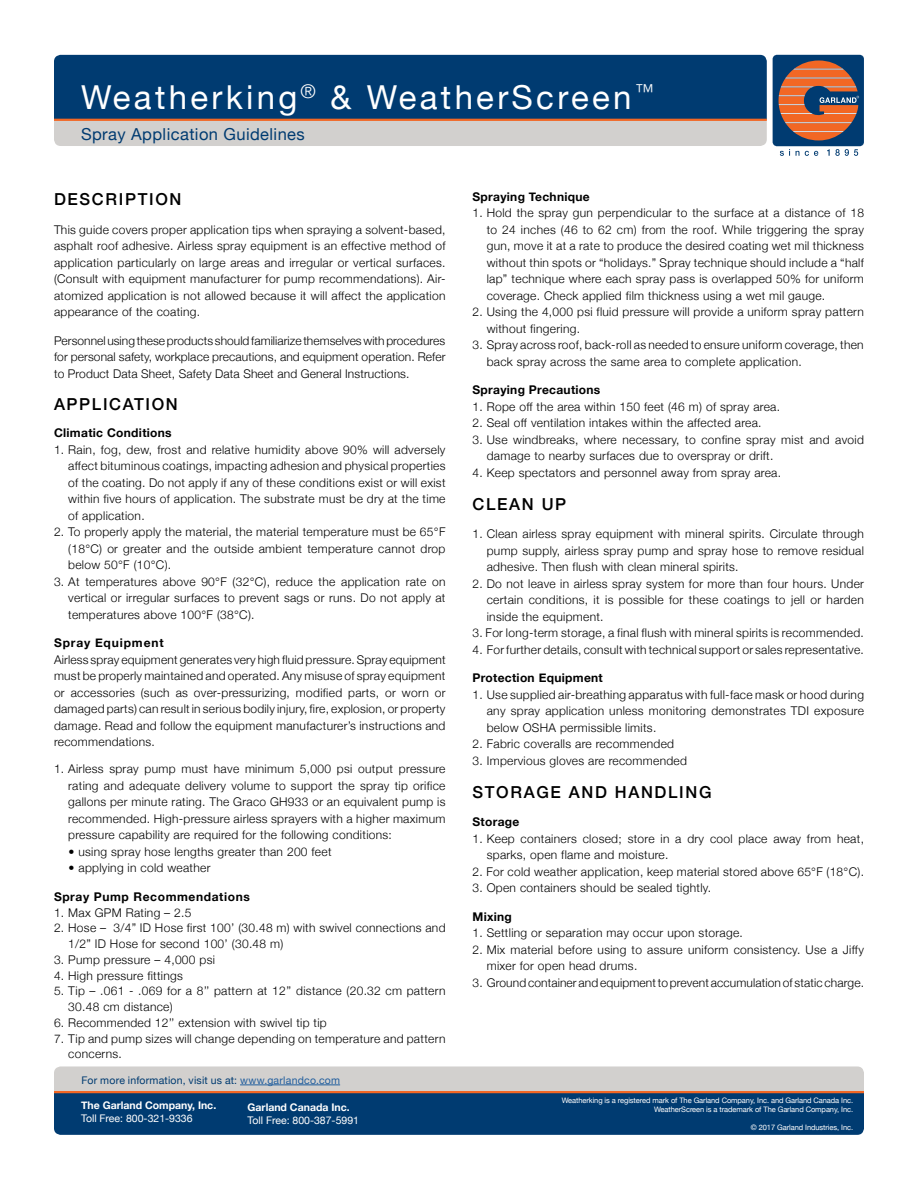
<style>
.page{position:relative;width:918px;height:1188px;background:#fff}
.page>*{position:absolute;margin:0;border:0;box-sizing:border-box;transform-origin:0 0}
.t1{font:33px "Helvetica Neue";letter-spacing:.1em;color:#fff}
.t2{font:500 16.5px "Helvetica Neue";letter-spacing:.1em;color:#000}
.t3{font:16.5px "Helvetica Neue";letter-spacing:.025em;color:#003b71}
.t4{font:300 12px/16.5px "Helvetica Neue";letter-spacing:.025em;color:#000;text-align:justify}
.t5{font:700 12px "Helvetica Neue";letter-spacing:.025em;color:#000}
.t6{font:700 12px "Helvetica Neue";letter-spacing:.05em;color:#000}
.t7{font:700 12px "Helvetica Neue";letter-spacing:.075em;color:#000}
.t8{font:10.5px "Helvetica Neue";letter-spacing:.02em;color:#003b71}
.t9{font:10.5px "Helvetica Neue";color:#fff}
.t10{font:700 10.5px "Helvetica Neue";color:#fff}
.t11{font:7.5px/9px "Helvetica Neue";letter-spacing:-.01em;color:#fff;text-align:right}
.s1{color:#215e9e}
</style>
<div class="page">
<div style="left:54px;top:55px;width:713px;height:64px;background:#003b71"></div>
<div style="left:54px;top:121px;width:713px;height:25px;background:#d2d0ce"></div>
<hr style="left:54px;top:119px;width:713px;height:2px;background:#f26724">
<svg style="left:54px;top:1066px;width:810px;height:69px;background:#4f7393"></svg>
<hr style="left:54px;top:1091px;width:810px;height:2px;background:#f26724">
<hr style="left:240px;top:1085px;width:100px;height:1px;background:#215e9e">
<svg style="left:773px;top:55px;width:91px;height:101px;background:#806665"></svg>
<h1 class="t1" style="left:81px;top:78px;width:574px">Weatherking<sup>®</sup> &amp; WeatherScreen<sup>™</sup></h1>
<h2 class="t3" style="left:81px;top:124px;width:225px">Spray Application Guidelines</h2>
<h2 class="t2" style="left:54px;top:186px;width:129px">DESCRIPTION</h2>
<p class="t4" style="left:54px;top:221px;width:393px">This guide covers proper application tips when spraying a solvent-based, asphalt roof adhesive. Airless spray equipment is an effective method of application particularly on large areas and irregular or vertical surfaces. (Consult with equipment manufacturer for pump recommendations). Air&shy;atomized application is not allowed because it will affect the application appearance of the coating.</p>
<p class="t4" style="left:54px;top:332px;width:393px">Personnel using these products should familiarize themselves with procedures for personal safety, workplace precautions, and equipment operation. Refer to Product Data Sheet, Safety Data Sheet and General Instructions.</p>
<h2 class="t2" style="left:54px;top:391px;width:125px">APPLICATION</h2>
<p class="t5" style="left:54px;top:426px;width:119px">Climatic Conditions</p>
<p class="t4" style="left:68px;top:441px;width:379px;text-indent:-14px">1. Rain, fog, dew, frost and relative humidity above 90% will adversely affect bituminous coatings, impacting adhesion and physical properties of the coating. Do not apply if any of these conditions exist or will exist within five hours of application. The substrate must be dry at the time of application.</p>
<p class="t4" style="left:68px;top:524px;width:379px;text-indent:-14px">2. To properly apply the material, the material temperature must be 65°F (18°C) or greater and the outside ambient temperature cannot drop below 50°F (10°C).</p>
<p class="t4" style="left:68px;top:573px;width:379px;text-indent:-14px">3. At temperatures above 90°F (32°C), reduce the application rate on vertical or irregular surfaces to prevent sags or runs. Do not apply at temperatures above 100°F (38°C).</p>
<p class="t7" style="left:54px;top:636px;width:111px">Spray Equipment</p>
<p class="t4" style="left:54px;top:651px;width:393px">Airless spray equipment generates very high fluid pressure. Spray equipment must be properly maintained and operated. Any misuse of spray equipment or accessories (such as over-pressurizing, modified parts, or worn or damaged parts) can result in serious bodily injury, fire, explosion, or property damage. Read and follow the equipment manufacturer’s instructions and recommendations.</p>
<p class="t4" style="left:68px;top:761px;width:379px;text-indent:-14px">1. Airless spray pump must have minimum 5,000 psi output pressure rating and adequate delivery volume to support the spray tip orifice gallons per minute rating. The Graco GH933 or an equivalent pump is recommended. High-pressure airless sprayers with a higher maximum pressure capability are required for the following conditions:</p>
<p class="t4" style="left:69px;top:843px;width:265px">• using spray hose lengths greater than 200 feet</p>
<p class="t4" style="left:69px;top:860px;width:143px">• applying in cold weather</p>
<p class="t6" style="left:54px;top:889px;width:197px">Spray Pump Recommendations</p>
<p class="t4" style="left:54px;top:904px;width:139px">1. Max GPM Rating – 2.5</p>
<p class="t4" style="left:68px;top:920px;width:379px;line-height:15.8px;text-indent:-14px">2. Hose – 3/4” ID Hose first 100’ (30.48 m) with swivel connections and<br>1/2” ID Hose for second 100’ (30.48 m)</p>
<p class="t4" style="left:54px;top:951px;width:163px">3. Pump pressure – 4,000 psi</p>
<p class="t4" style="left:54px;top:967px;width:130px">4. High pressure fittings</p>
<p class="t4" style="left:68px;top:983px;width:379px;line-height:15.8px;text-indent:-14px">5. Tip – .061 - .069 for a 8’’ pattern at 12’’ distance (20.32 cm pattern<br>30.48 cm distance)</p>
<p class="t4" style="left:54px;top:1014px;width:274px">6. Recommended 12’’ extension with swivel tip tip</p>
<p class="t4" style="left:68px;top:1030px;width:379px;line-height:15.8px;text-indent:-14px">7. Tip and pump sizes will change depending on temperature and pattern concerns.</p>
<p class="t8" style="left:81px;top:1074px;width:260px">For more information, visit us at: <span class="s1">www.garlandco.com</span></p>
<p class="t10" style="left:81px;top:1098px;width:137px">The Garland Company, Inc.</p>
<p class="t9" style="left:81px;top:1112px;width:113px">Toll Free: 800-321-9336</p>
<p class="t10" style="left:248px;top:1100px;width:104px">Garland Canada Inc.</p>
<p class="t9" style="left:248px;top:1114px;width:113px">Toll Free: 800-387-5991</p>
<p class="t5" style="left:472px;top:189px;width:119px">Spraying Technique</p>
<p class="t4" style="left:487px;top:204px;width:379px;text-indent:-14px">1. Hold the spray gun perpendicular to the surface at a distance of 18 to 24 inches (46 to 62 cm) from the roof. While triggering the spray gun, move it at a rate to produce the desired coating wet mil thickness without thin spots or “holidays.” Spray technique should include a “half lap” technique where each spray pass is overlapped 50% for uniform coverage. Check applied film thickness using a wet mil gauge.</p>
<p class="t4" style="left:487px;top:303px;width:379px;text-indent:-14px">2. Using the 4,000 psi fluid pressure will provide a uniform spray pattern without fingering.</p>
<p class="t4" style="left:487px;top:336px;width:378px;text-indent:-14px">3. Spray across roof, back-roll as needed to ensure uniform coverage, then back spray across the same area to complete application.</p>
<p class="t5" style="left:472px;top:382px;width:129px">Spraying Precautions</p>
<p class="t4" style="left:472px;top:398px;width:309px">1. Rope off the area within 150 feet (46 m) of spray area.</p>
<p class="t4" style="left:472px;top:414px;width:291px">2. Seal off ventilation intakes within the affected area.</p>
<p class="t4" style="left:487px;top:431px;width:379px;text-indent:-14px">3. Use windbreaks, where necessary, to confine spray mist and avoid damage to nearby surfaces due to overspray or drift.</p>
<p class="t4" style="left:472px;top:464px;width:310px">4. Keep spectators and personnel away from spray area.</p>
<h2 class="t2" style="left:472px;top:491px;width:95px">CLEAN UP</h2>
<p class="t4" style="left:487px;top:525px;width:379px;text-indent:-14px">1. Clean airless spray equipment with mineral spirits. Circulate through pump supply, airless spray pump and spray hose to remove residual adhesive. Then flush with clean mineral spirits.</p>
<p class="t4" style="left:487px;top:575px;width:379px;text-indent:-14px">2. Do not leave in airless spray system for more than four hours. Under certain conditions, it is possible for these coatings to jell or harden inside the equipment.</p>
<p class="t4" style="left:472px;top:624px;width:393px">3. For long-term storage, a final flush with mineral spirits is recommended.</p>
<p class="t4" style="left:472px;top:641px;width:393px">4. For further details, consult with technical support or sales representative.</p>
<p class="t5" style="left:472px;top:670px;width:132px">Protection Equipment</p>
<p class="t4" style="left:487px;top:686px;width:379px;text-indent:-14px">1. Use supplied air-breathing apparatus with full-face mask or hood during any spray application unless monitoring demonstrates TDI exposure below OSHA permissible limits.</p>
<p class="t4" style="left:472px;top:735px;width:203px">2. Fabric coveralls are recommended</p>
<p class="t4" style="left:472px;top:752px;width:216px">3. Impervious gloves are recommended</p>
<h2 class="t2" style="left:472px;top:779px;width:241px">STORAGE AND HANDLING</h2>
<p class="t5" style="left:472px;top:814px;width:48px">Storage</p>
<p class="t4" style="left:487px;top:830px;width:379px;text-indent:-14px">1. Keep containers closed; store in a dry cool place away from heat, sparks, open flame and moisture.</p>
<p class="t4" style="left:472px;top:863px;width:393px">2. For cold weather application, keep material stored above 65°F (18°C).</p>
<p class="t4" style="left:472px;top:879px;width:240px">3. Open containers should be sealed tightly.</p>
<p class="t5" style="left:472px;top:909px;width:41px">Mixing</p>
<p class="t4" style="left:472px;top:924px;width:272px">1. Settling or separation may occur upon storage.</p>
<p class="t4" style="left:487px;top:941px;width:379px;text-indent:-14px">2. Mix material before using to assure uniform consistency. Use a Jiffy mixer for open head drums.</p>
<p class="t4" style="left:472px;top:974px;width:393px">3. Ground container and equipment to prevent accumulation of static charge.</p>
<p class="t11" style="left:562px;top:1095px;width:293px">Weatherking is a registered mark of The Garland Company, Inc. and Garland Canada Inc.<br>WeatherScreen is a trademark of The Garland Company, Inc.</p>
<p class="t11" style="left:751px;top:1122px;width:104px">© 2017 Garland Industries, Inc.</p>
</div>
